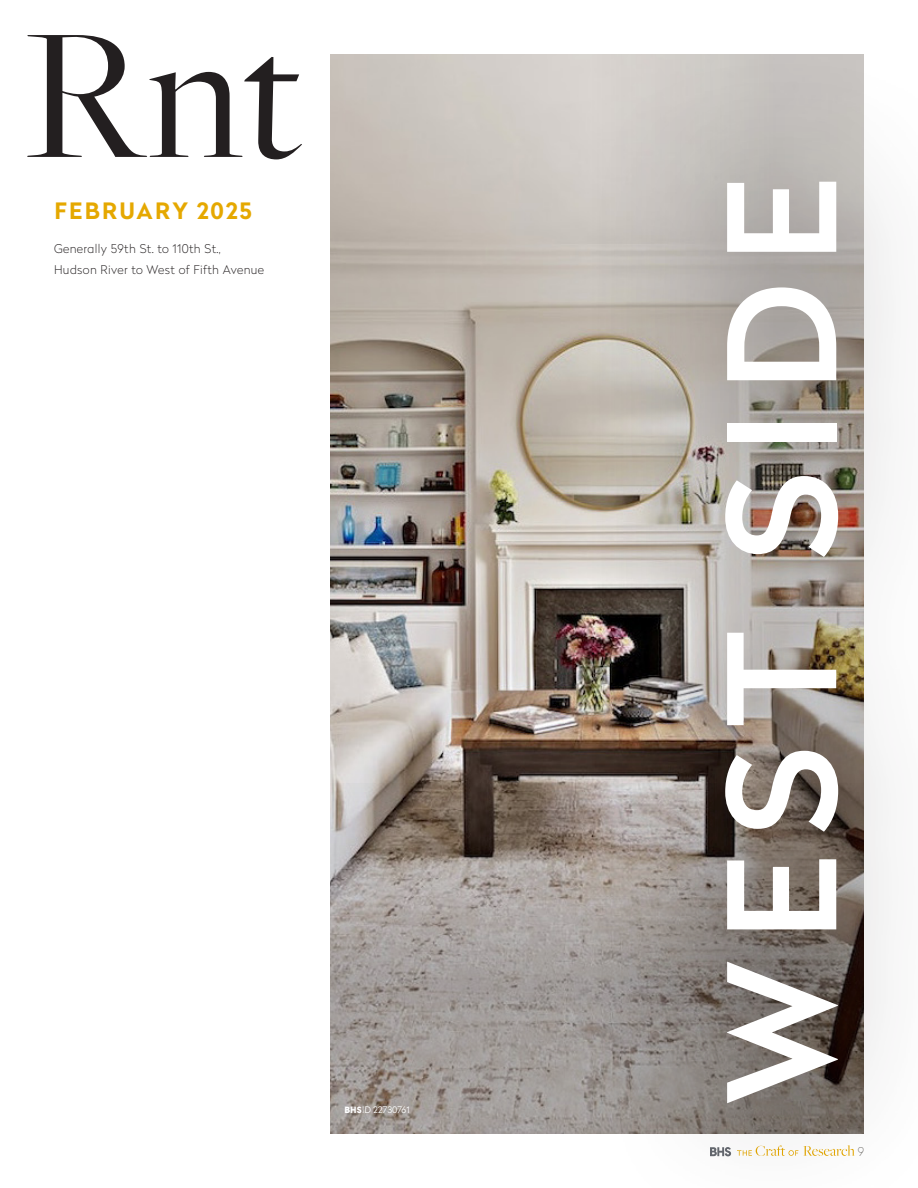
<style>
.page{position:relative;width:918px;height:1188px;background:#fff}
.page>*{position:absolute;margin:0;border:0;box-sizing:border-box;transform-origin:0 0}
.t1{font:195px "Freight Big Pro";color:#231f20}
.t2{font:500 148.5px "Radikal";letter-spacing:.13em;color:#fff}
.t3{font:700 22.5px "Radikal";letter-spacing:.1em;color:#e5a800}
.Headline_B_All_Caps_Bold{font:100 12px/21px "Radikal";letter-spacing:.03em;color:#231f20}
.t4{font:100 12px "Radikal";color:#322f2a}
.t5{font:300 9px "Radikal";color:#fff}
.s1{font-family:"Cadiz";font-weight:900}
</style>
<div class="page">
<img style="left:331px;top:54px;width:249px;height:729px">
<svg style="left:331px;top:783px;width:249px;height:351px;background:#9a938e"></svg>
<div style="left:585px;top:50px;width:333px;height:1138px;background:#231f20;opacity:.61"></div>
<p class="t1" style="left:25px;top:-32px;width:279px">Rnt</p>
<p class="t3" style="left:54px;top:195px;width:199px">FEBRUARY 2025</p>
<p class="Headline_B_All_Caps_Bold" style="left:54px;top:238px;width:212px">Generally 59th St. to 110th St.,<br>Hudson River to West of Fifth Avenue</p>
<p class="t5" style="left:345px;top:1103px;width:67px"><span class="s1">BHS</span>ID 22730761</p>
<p class="t2" style="left:675px;top:1104px;width:929px;rotate:-90deg">WEST SIDE</p>
<p class="t4" style="left:858px;top:1143px;width:8px">9</p>
</div>
